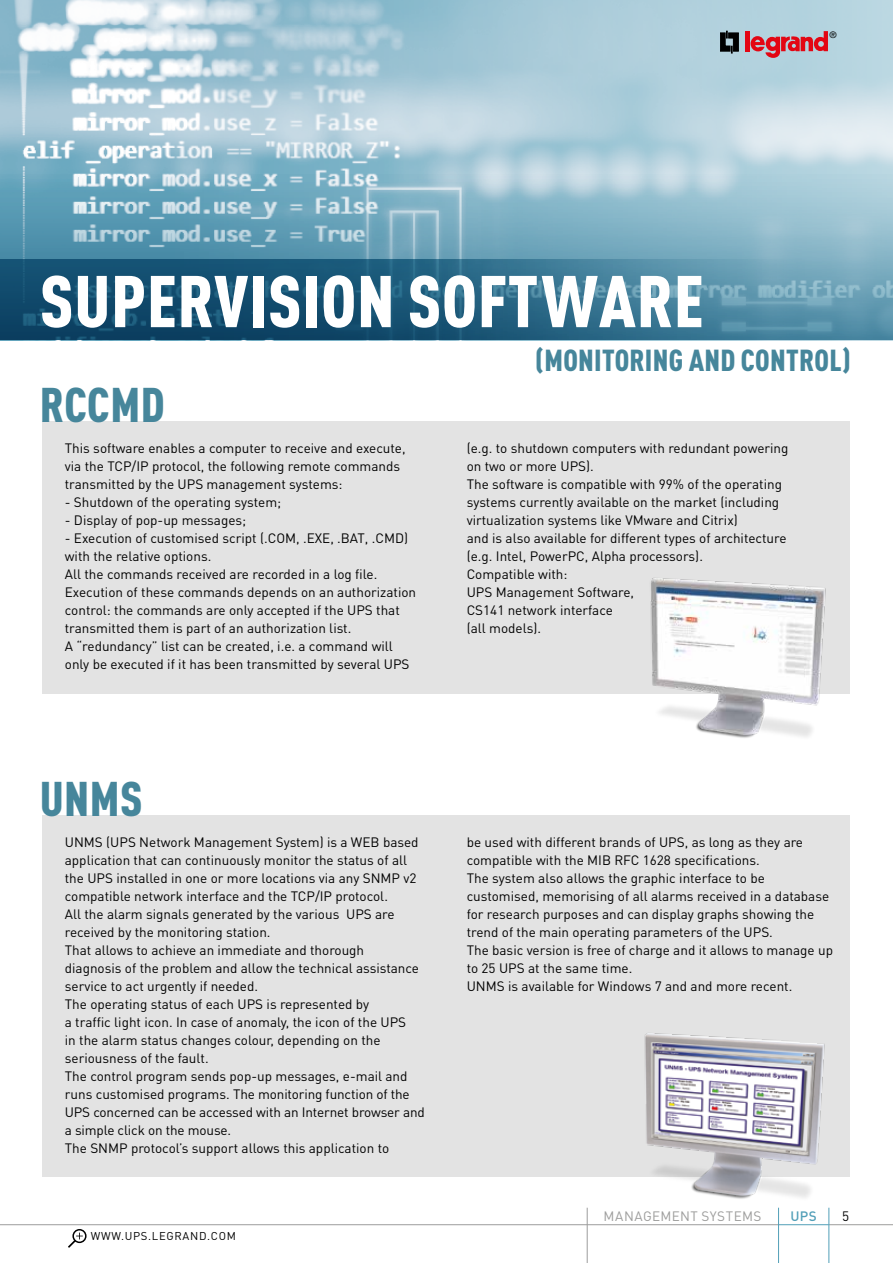
<style>
.page{position:relative;width:893px;height:1263px;background:#fff}
.page>*{position:absolute;margin:0;border:0;box-sizing:border-box;transform-origin:0 0}
.t1{font:900 condensed 72px "DIN Pro";letter-spacing:.01em;color:#fff}
.t2{font:900 condensed 48px "DIN Pro";letter-spacing:.01em;color:#46869b}
.t3{font:900 condensed 30px "DIN Pro";letter-spacing:.01em;color:#46869b}
.t4{font:13.5px/18px "DIN Pro";color:#000}
.t5{font:13.5px "DIN Pro";letter-spacing:.035em;color:#9d9d9c}
.t6{font:500 13.5px "DIN Pro";color:#529fb8}
.t7{font:11.25px "DIN Pro";letter-spacing:.06em;color:#000}
.t8{font:9px "Helvetica";color:#000}
</style>
<div class="page">
<hr style="left:0;top:1224px;width:779px;height:1px;background:#9d9d9c">
<hr style="left:778px;top:1224px;width:51px;height:1px;background:#529fb8">
<hr style="left:829px;top:1224px;width:64px;height:1px;background:#9d9d9c">
<hr style="left:587px;top:1208px;width:1px;height:55px;background:#9d9d9c">
<hr style="left:828px;top:1208px;width:1px;height:55px;background:#529fb8">
<div style="left:72px;top:1229px;width:15px;height:14px;border:2px solid #000;border-radius:50%"></div>
<svg style="left:68px;top:1232px;width:15px;height:16px"></svg>
<hr style="left:778px;top:1208px;width:1px;height:55px;background:#529fb8">
<img style="left:0;top:0;width:893px;height:174px">
<svg style="left:720px;top:31px;width:19px;height:22px"></svg>
<div style="left:745px;top:31px;width:5px;height:20px;background:#e30613"></div>
<svg style="left:751px;top:31px;width:77px;height:27px;background:#c77a87"></svg>
<svg style="left:0;top:174px;width:893px;height:166px;background:#5b8fa7"></svg>
<div style="left:43px;top:421px;width:807px;height:272px;background:#e3e3e3"></div>
<img style="left:640px;top:578px;width:189px;height:160px">
<div style="left:43px;top:815px;width:807px;height:361px;background:#e3e3e3"></div>
<img style="left:634px;top:1033px;width:194px;height:166px">
<h1 class="t1" style="left:40px;top:257px;width:665px">SUPERVISION SOFTWARE</h1>
<p class="t8" style="left:830px;top:29px;width:8px">®</p>
<h2 class="t2" style="left:40px;top:374px;width:127px">RCCMD</h2>
<p class="t4" style="left:65px;top:439px;width:342px">This software enables a computer to receive and execute, via the TCP/IP protocol, the following remote commands transmitted by the UPS management systems:</p>
<p class="t4" style="left:65px;top:493px;width:218px">- Shutdown of the operating system;</p>
<p class="t4" style="left:65px;top:510px;width:183px">- Display of pop-up messages;</p>
<p class="t4" style="left:65px;top:528px;width:353px">- Execution of customised script (.COM, .EXE, .BAT, .CMD) with the relative options.<br>All the commands received are recorded in a log file.<br>Execution of these commands depends on an authorization control: the commands are only accepted if the UPS that transmitted them is part of an authorization list.<br>A “redundancy” list can be created, i.e. a command will only be executed if it has been transmitted by several UPS</p>
<h2 class="t2" style="left:40px;top:768px;width:104px">UNMS</h2>
<h3 class="t3" style="left:536px;top:342px;width:316px">(MONITORING AND CONTROL)</h3>
<p class="t4" style="left:467px;top:438px;width:323px">(e.g. to shutdown computers with redundant powering on two or more UPS).<br>The software is compatible with 99% of the operating systems currently available on the market (including virtualization systems like VMware and Citrix)<br>and is also available for different types of architecture (e.g. Intel, PowerPC, Alpha processors).<br>Compatible with:<br>UPS Management Software,<br>CS141 network interface<br>(all models).</p>
<p class="t4" style="left:65px;top:832px;width:361px">UNMS (UPS Network Management System) is a WEB based application that can continuously monitor the status of all the UPS installed in one or more locations via any SNMP v2 compatible network interface and the TCP/IP protocol.<br>All the alarm signals generated by the various UPS are received by the monitoring station.<br>That allows to achieve an immediate and thorough<br>diagnosis of the problem and allow the technical assistance service to act urgently if needed.<br>The operating status of each UPS is represented by<br>a traffic light icon. In case of anomaly, the icon of the UPS<br>in the alarm status changes colour, depending on the seriousness of the fault.<br>The control program sends pop-up messages, e-mail and runs customised programs. The monitoring function of the UPS concerned can be accessed with an Internet browser and a simple click on the mouse.<br>The SNMP protocol’s support allows this application to</p>
<p class="t4" style="left:467px;top:832px;width:368px">be used with different brands of UPS, as long as they are compatible with the MIB RFC 1628 specifications.<br>The system also allows the graphic interface to be customised, memorising of all alarms received in a database for research purposes and can display graphs showing the trend of the main operating parameters of the UPS.<br>The basic version is free of charge and it allows to manage up to 25 UPS at the same time.<br>UNMS is available for Windows 7 and and more recent.</p>
<p class="t7" style="left:91px;top:1228px;width:147px">WWW.UPS.LEGRAND.COM</p>
<p class="t5" style="left:604px;top:1207px;width:159px">MANAGEMENT SYSTEMS</p>
<p class="t6" style="left:791px;top:1207px;width:28px">UPS</p>
<p class="t4" style="left:842px;top:1206px;width:9px">5</p>
</div>
